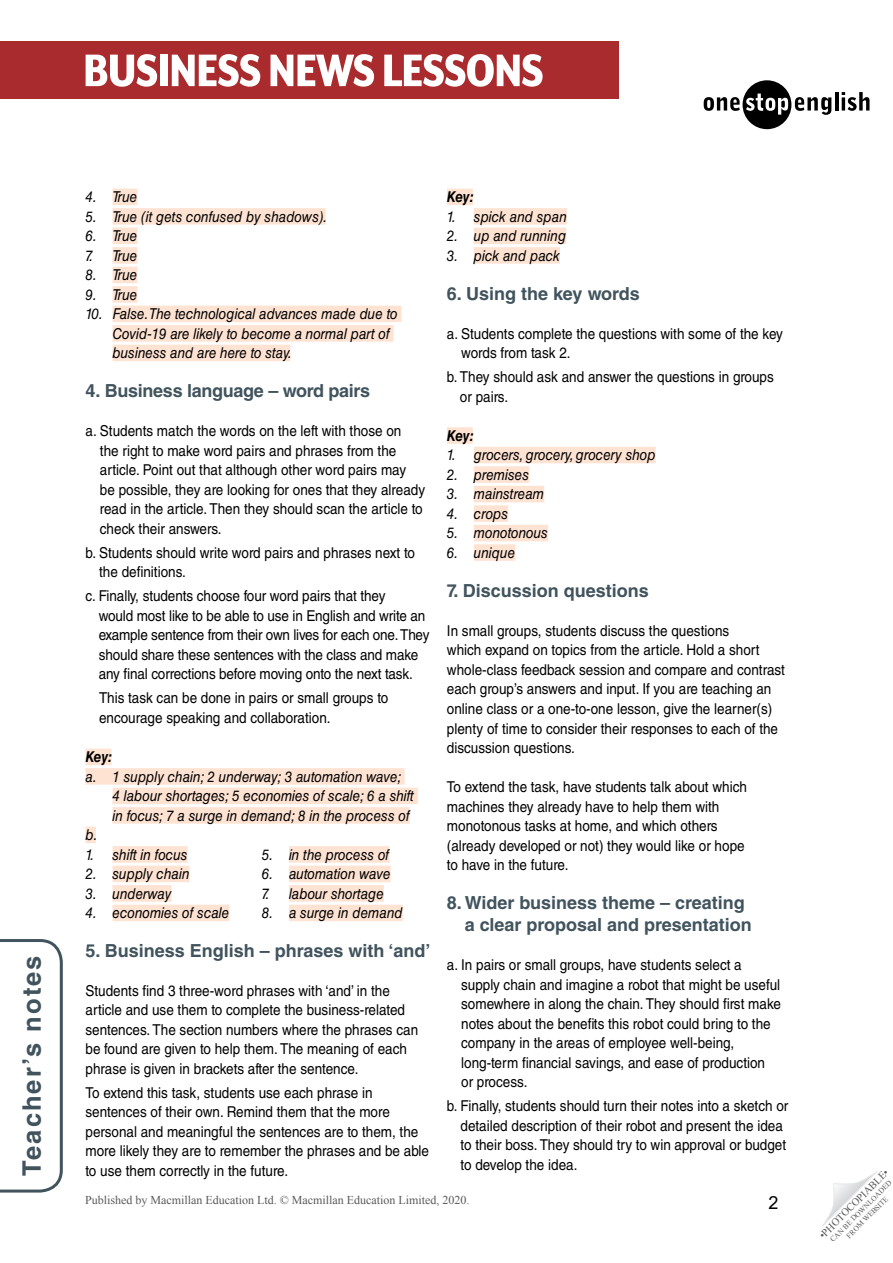
<style>
.page{position:relative;width:893px;height:1263px;background:#fff}
.page>*{position:absolute;margin:0;border:0;box-sizing:border-box;transform-origin:0 0}
.t1{font:800 52.5px "Mr Eaves XL Mod Nar OT";letter-spacing:-.015em;color:#fff}
.t2{font:700 25.5px "Helvetica LT Std";letter-spacing:.08em;color:#41535d}
.TN__Title{font:700 18px/21.6px "Helvetica LT Std";color:#41535d}
.t3{font:18px "Arial";color:#000}
.TN__Body_text{font:15px/19.5px "Helvetica LT Std";color:#000;scale:.9 1}
.TN__Key_body_-_one_c{font:italic 15px/19.5px "Helvetica LT Std";color:#000;scale:.9 1}
.TN__Key_title{font:italic 700 15px "Helvetica LT Std";letter-spacing:-.02em;color:#000;scale:.9 1}
.t4{font:12px "Times New Roman";color:#58595b}
.t5{font:10.5px "Times New Roman";color:#58595b}
.t6{font:7.5px/9px "Times New Roman";color:#58595b;text-align:center}
</style>
<div class="page">
<svg style="left:822px;top:1171px;width:55px;height:55px"></svg>
<svg style="left:0;top:939px;width:63px;height:254px"></svg>
<div style="left:0;top:41px;width:619px;height:58px;background:#aa2b2e"></div>
<svg style="left:704px;top:80px;width:127px;height:49px"></svg>
<hr style="left:835px;top:92px;width:3px;height:19px;background:#000">
<svg style="left:842px;top:92px;width:27px;height:19px"></svg>
<div style="left:447px;top:189px;width:26px;height:16px;background:#fee3d3"></div>
<div style="left:474px;top:208px;width:93px;height:17px;background:#fee3d3"></div>
<div style="left:474px;top:228px;width:92px;height:16px;background:#fee3d3"></div>
<div style="left:474px;top:247px;width:86px;height:17px;background:#fee3d3"></div>
<div style="left:447px;top:427px;width:26px;height:17px;background:#fee3d3"></div>
<div style="left:474px;top:447px;width:182px;height:16px;background:#fee3d3"></div>
<div style="left:474px;top:466px;width:55px;height:17px;background:#fee3d3"></div>
<div style="left:474px;top:486px;width:70px;height:16px;background:#fee3d3"></div>
<div style="left:474px;top:505px;width:34px;height:17px;background:#fee3d3"></div>
<div style="left:474px;top:525px;width:74px;height:16px;background:#fee3d3"></div>
<div style="left:474px;top:544px;width:41px;height:17px;background:#fee3d3"></div>
<div style="left:112px;top:189px;width:25px;height:16px;background:#fee3d3"></div>
<div style="left:112px;top:208px;width:214px;height:17px;background:#fee3d3"></div>
<div style="left:112px;top:228px;width:25px;height:16px;background:#fee3d3"></div>
<div style="left:112px;top:247px;width:25px;height:17px;background:#fee3d3"></div>
<div style="left:112px;top:267px;width:25px;height:16px;background:#fee3d3"></div>
<div style="left:112px;top:286px;width:25px;height:17px;background:#fee3d3"></div>
<div style="left:112px;top:306px;width:289px;height:16px;background:#fee3d3"></div>
<div style="left:112px;top:325px;width:282px;height:17px;background:#fee3d3"></div>
<div style="left:112px;top:345px;width:178px;height:16px;background:#fee3d3"></div>
<div style="left:86px;top:749px;width:25px;height:16px;background:#fee3d3"></div>
<div style="left:86px;top:768px;width:319px;height:17px;background:#fee3d3"></div>
<div style="left:112px;top:788px;width:306px;height:16px;background:#fee3d3"></div>
<div style="left:112px;top:807px;width:298px;height:17px;background:#fee3d3"></div>
<div style="left:86px;top:827px;width:10px;height:16px;background:#fee3d3"></div>
<div style="left:112px;top:846px;width:76px;height:17px;background:#fee3d3"></div>
<div style="left:112px;top:866px;width:78px;height:16px;background:#fee3d3"></div>
<div style="left:112px;top:885px;width:60px;height:17px;background:#fee3d3"></div>
<div style="left:112px;top:905px;width:117px;height:16px;background:#fee3d3"></div>
<div style="left:289px;top:846px;width:100px;height:17px;background:#fee3d3"></div>
<div style="left:289px;top:866px;width:102px;height:16px;background:#fee3d3"></div>
<div style="left:289px;top:885px;width:95px;height:17px;background:#fee3d3"></div>
<div style="left:289px;top:905px;width:114px;height:16px;background:#fee3d3"></div>
<h2 class="t2" style="left:16px;top:1176px;width:222px;rotate:-90deg">Teacher’s notes</h2>
<h1 class="t1" style="left:83px;top:44px;width:462px">BUSINESS NEWS LESSONS</h1>
<p class="TN__Key_body_-_one_c" style="left:86px;top:187px;width:59px">4. True</p>
<p class="TN__Key_body_-_one_c" style="left:86px;top:207px;width:270px">5. True (it gets confused by shadows).</p>
<p class="TN__Key_body_-_one_c" style="left:86px;top:226px;width:59px">6. True</p>
<p class="TN__Key_body_-_one_c" style="left:86px;top:246px;width:59px">7. True</p>
<p class="TN__Key_body_-_one_c" style="left:86px;top:265px;width:59px">8. True</p>
<p class="TN__Key_body_-_one_c" style="left:86px;top:285px;width:59px">9. True</p>
<p class="TN__Key_body_-_one_c" style="left:112px;top:304px;width:318px;text-indent:-27px">10. False.The technological advances made due to<br>Covid-19 are likely to become a normal part of business and are here to stay.</p>
<p class="TN__Title" style="left:86px;top:380px;width:286px">4. Business language – word pairs</p>
<p class="TN__Body_text" style="left:100px;top:421px;width:363px;text-indent:-14px">a. Students match the words on the left with those on<br>the right to make word pairs and phrases from the article. Point out that although other word pairs may<br>be possible, they are looking for ones that they already read in the article. Then they should scan the article to check their answers.</p>
<p class="TN__Body_text" style="left:99px;top:543px;width:352px;text-indent:-14px">b. Students should write word pairs and phrases next to the definitions.</p>
<p class="TN__Body_text" style="left:99px;top:586px;width:369px;text-indent:-13px">c. Finally, students choose four word pairs that they<br>would most like to be able to use in English and write an example sentence from their own lives for each one. They should share these sentences with the class and make any final corrections before moving onto the next task.</p>
<p class="TN__Body_text" style="left:99px;top:688px;width:323px">This task can be done in pairs or small groups to encourage speaking and collaboration.</p>
<p class="TN__Key_title" style="left:86px;top:748px;width:32px">Key:</p>
<p class="TN__Key_body_-_one_c" style="left:112px;top:767px;width:337px;text-indent:-27px">a. 1 supply chain; 2 underway; 3 automation wave;<br>4 labour shortages; 5 economies of scale; 6 a shift in focus; 7 a surge in demand; 8 in the process of</p>
<p class="TN__Key_body_-_one_c" style="left:86px;top:825px;width:15px">b.</p>
<p class="TN__Key_body_-_one_c" style="left:86px;top:845px;width:115px">1. shift in focus</p>
<p class="TN__Key_body_-_one_c" style="left:86px;top:864px;width:117px">2. supply chain</p>
<p class="TN__Key_body_-_one_c" style="left:86px;top:884px;width:97px">3. underway</p>
<p class="TN__Key_body_-_one_c" style="left:86px;top:903px;width:161px">4. economies of scale</p>
<p class="TN__Key_body_-_one_c" style="left:262px;top:845px;width:143px">5. in the process of</p>
<p class="TN__Key_body_-_one_c" style="left:262px;top:864px;width:145px">6. automation wave</p>
<p class="TN__Key_body_-_one_c" style="left:262px;top:884px;width:137px">7. labour shortage</p>
<p class="TN__Key_body_-_one_c" style="left:262px;top:903px;width:158px">8. a surge in demand</p>
<p class="TN__Title" style="left:86px;top:940px;width:346px">5. Business English – phrases with ‘and’</p>
<p class="TN__Body_text" style="left:86px;top:981px;width:371px">Students find 3 three-word phrases with ‘and’ in the article and use them to complete the business-related sentences. The section numbers where the phrases can be found are given to help them. The meaning of each phrase is given in brackets after the sentence.</p>
<p class="TN__Body_text" style="left:86px;top:1083px;width:383px">To extend this task, students use each phrase in sentences of their own. Remind them that the more personal and meaningful the sentences are to them, the more likely they are to remember the phrases and be able to use them correctly in the future.</p>
<p class="TN__Key_title" style="left:447px;top:188px;width:32px">Key:</p>
<p class="TN__Key_body_-_one_c" style="left:447px;top:207px;width:135px">1. spick and span</p>
<p class="TN__Key_body_-_one_c" style="left:447px;top:226px;width:134px">2. up and running</p>
<p class="TN__Key_body_-_one_c" style="left:447px;top:246px;width:127px">3. pick and pack</p>
<p class="TN__Title" style="left:447px;top:282px;width:194px">6. Using the key words</p>
<p class="TN__Body_text" style="left:461px;top:324px;width:359px;text-indent:-14px">a. Students complete the questions with some of the key words from task 2.</p>
<p class="TN__Body_text" style="left:460px;top:367px;width:350px;text-indent:-13px">b. They should ask and answer the questions in groups or pairs.</p>
<p class="TN__Key_title" style="left:447px;top:426px;width:32px">Key:</p>
<p class="TN__Key_body_-_one_c" style="left:447px;top:445px;width:233px">1. grocers, grocery, grocery shop</p>
<p class="TN__Key_body_-_one_c" style="left:447px;top:465px;width:93px">2. premises</p>
<p class="TN__Key_body_-_one_c" style="left:447px;top:484px;width:110px">3. mainstream</p>
<p class="TN__Key_body_-_one_c" style="left:447px;top:504px;width:70px">4. crops</p>
<p class="TN__Key_body_-_one_c" style="left:447px;top:523px;width:114px">5. monotonous</p>
<p class="TN__Key_body_-_one_c" style="left:447px;top:543px;width:77px">6. unique</p>
<p class="TN__Title" style="left:447px;top:580px;width:203px">7. Discussion questions</p>
<p class="TN__Body_text" style="left:447px;top:621px;width:377px">In small groups, students discuss the questions<br>which expand on topics from the article. Hold a short whole-class feedback session and compare and contrast each group’s answers and input. If you are teaching an online class or a one-to-one lesson, give the learner(s) plenty of time to consider their responses to each of the discussion questions.</p>
<p class="TN__Body_text" style="left:447px;top:777px;width:335px">To extend the task, have students talk about which machines they already have to help them with monotonous tasks at home, and which others (already developed or not) they would like or hope to have in the future.</p>
<p class="TN__Title" style="left:465px;top:892px;width:289px;text-indent:-18px">8. Wider business theme – creating a clear proposal and presentation</p>
<p class="TN__Body_text" style="left:461px;top:955px;width:357px;text-indent:-14px">a. In pairs or small groups, have students select a supply chain and imagine a robot that might be useful somewhere in along the chain. They should first make notes about the benefits this robot could bring to the company in the areas of employee well-being, long-term financial savings, and ease of production<br>or process.</p>
<p class="TN__Body_text" style="left:461px;top:1096px;width:366px;text-indent:-14px">b. Finally, students should turn their notes into a sketch or detailed description of their robot and present the idea to their boss. They should try to win approval or budget to develop the idea.</p>
<p class="t4" style="left:85px;top:1192px;width:386px">Published by Macmillan Education Ltd. © Macmillan Education Limited, 2020.</p>
<p class="t3" style="left:769px;top:1193px;width:12px">2</p>
<p class="t5" style="left:816px;top:1232px;width:95px;rotate:-45deg">•PHOTOCOPIABLE•</p>
<p class="t6" style="left:828px;top:1237px;width:85px;rotate:-45deg">CAN BE DOWNLOADED<br>FROM WEBSITE</p>
</div>
